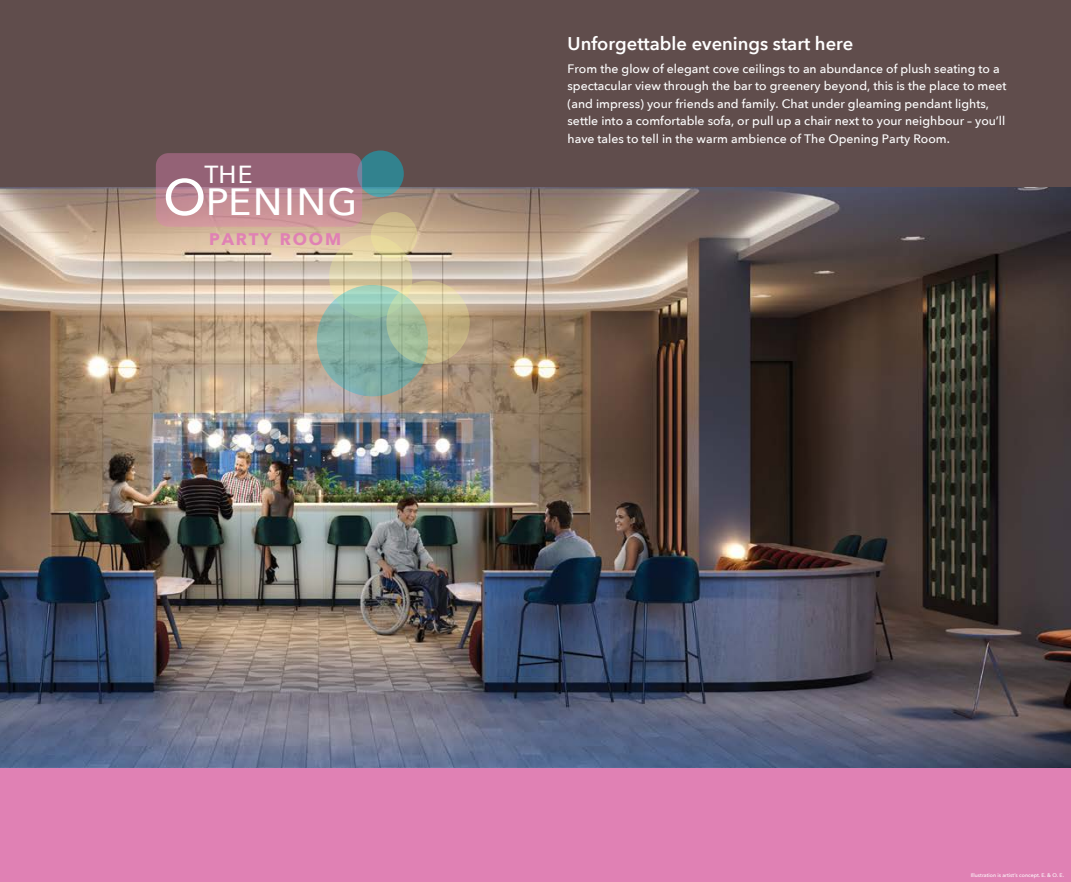
<style>
.page{position:relative;width:1071px;height:882px;background:#fff}
.page>*{position:absolute;margin:0;border:0;box-sizing:border-box;transform-origin:0 0}
.t1{font:500 37.89px "Avenir Next";letter-spacing:.05em;color:#fff}
.t2{font:500 24.68px "Avenir Next";color:#fff}
.t3{font:600 18.38px "Avenir Next";color:#fff}
.t4{font:700 16.8px "Avenir Next";letter-spacing:.11em;color:#e081b4}
.t5{font:500 12.25px/17.5px "Avenir Next";color:#fff}
.t6{font:500 5.25px "Avenir Next";color:#fff}
.s1{font-size:50.4px}
</style>
<div class="page">
<div style="left:0;top:757px;width:1071px;height:125px;background:#e081b4"></div>
<div style="left:0;top:0;width:1071px;height:190px;background:#604d4c"></div>
<img style="left:0;top:187px;width:1071px;height:581px">
<svg style="left:329px;top:235px;width:83px;height:84px;background:#dacea6"></svg>
<svg style="left:317px;top:285px;width:111px;height:111px;background:#85b2a6"></svg>
<svg style="left:386px;top:281px;width:84px;height:83px;background:#bebf95"></svg>
<svg style="left:371px;top:212px;width:46px;height:47px;background:#d7c693"></svg>
<svg style="left:357px;top:150px;width:47px;height:47px;background:#388590"></svg>
<svg style="left:156px;top:153px;width:206px;height:74px;background:#ae7a87"></svg>
<h2 class="t2" style="left:205px;top:153px;width:49px">THE</h2>
<h1 class="t1" style="left:163px;top:169px;width:196px"><span class="s1">O</span>PENING</h1>
<h3 class="t4" style="left:209px;top:225px;width:133px">PARTY ROOM</h3>
<h3 class="t3" style="left:568px;top:28px;width:287px">Unforgettable evenings start here</h3>
<p class="t5" style="left:568px;top:59px;width:440px">From the glow of elegant cove ceilings to an abundance of plush seating to a spectacular view through the bar to greenery beyond, this is the place to meet (and impress) your friends and family. Chat under gleaming pendant lights, settle into a comfortable sofa, or pull up a chair next to your neighbour – you’ll have tales to tell in the warm ambience of The Opening Party Room.</p>
<p class="t6" style="left:971px;top:871px;width:95px">Illustration is artist’s concept. E. &amp; O. E.</p>
</div>
